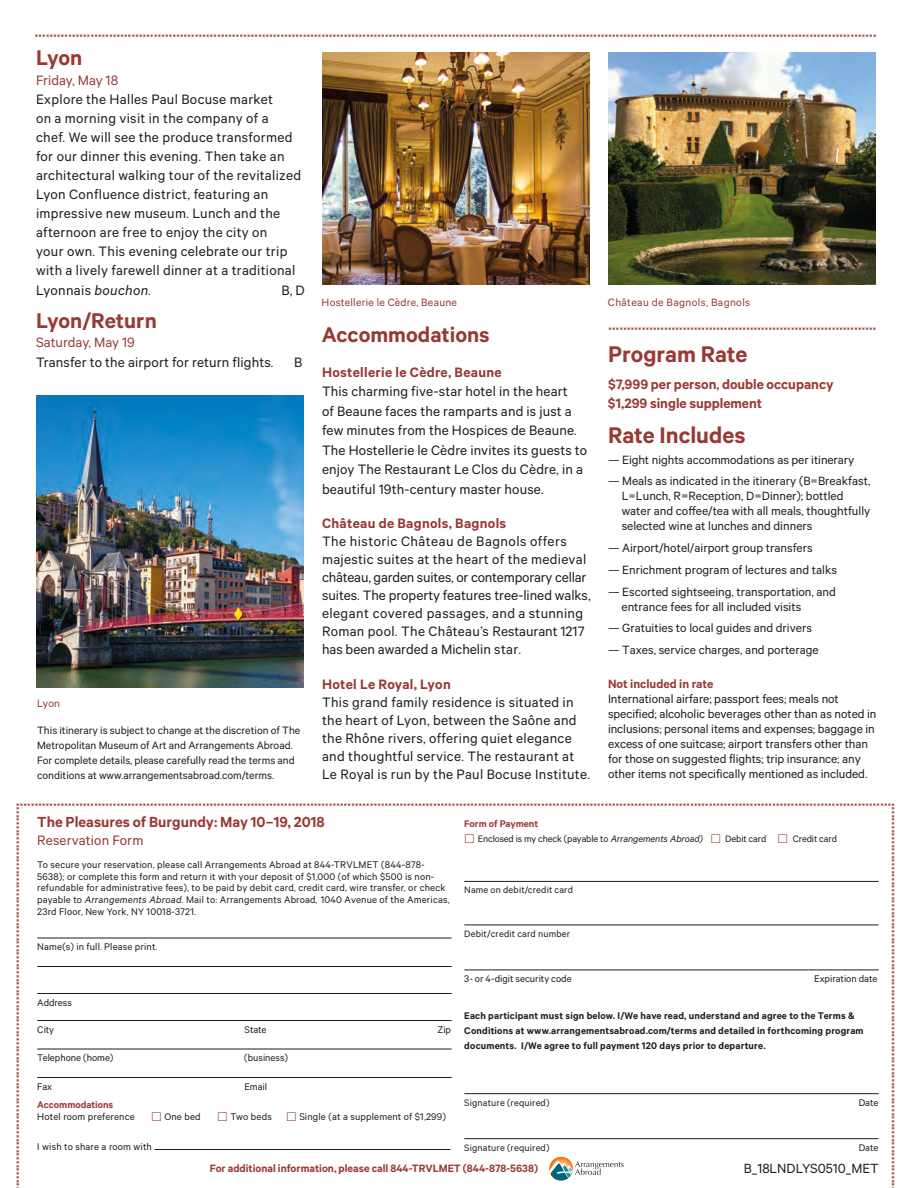
<style>
.page{position:relative;width:912px;height:1188px;background:#fff}
.page>*{position:absolute;margin:0;border:0;box-sizing:border-box;transform-origin:0 0}
.t1{font:600 25.5px "The Met Sans";color:#983934}
.Exterior_Header{font:600 24px "The Met Sans";color:#983934}
.Exterior_Header-2{font:600 16.5px "The Met Sans";color:#983934}
.Exterior_Header-3{font:15.3px/19px "The Met Sans";letter-spacing:.02em;color:#1d1d1b}
.Exterior_Header-4{font:600 15.3px/19.5px "The Met Sans";letter-spacing:.015em;color:#983934}
.Exterior_Header-5{font:15.3px "The Met Sans";color:#983934}
.t2{font:15px "The Met Sans";color:#1d1d1b}
.t3{font:13.5px/15px "The Met Sans";color:#1d1d1b}
.t4{font:600 13.5px "The Met Sans";color:#983934}
.Exterior_Header-6{font:12px/15px "The Met Sans";color:#1d1d1b}
.Exterior_Header-7{font:600 12px "The Met Sans";color:#983934}
.Exterior_Header-8{font:12px "The Met Sans";letter-spacing:.02em;color:#983934}
.t5{font:10.8px/12px "The Met Sans";letter-spacing:.015em;color:#1d1d1b}
.t6{font:600 10.8px/15px "The Met Sans";letter-spacing:.015em;color:#1d1d1b}
.t7{font:600 10.8px "The Met Sans";color:#983934}
.t8{font:10.5px "The Met Sans";letter-spacing:.015em;color:#1d1d1b}
.t9{font:10.5px "The Met Sans";letter-spacing:-.01em;color:#1d1d1b}
.s1{font-style:italic}
.s2{font-size:13.5px}
</style>
<div class="page">
<img style="left:322px;top:52px;width:268px;height:232px">
<img style="left:608px;top:52px;width:267px;height:232px">
<img style="left:36px;top:395px;width:268px;height:292px">
<svg style="left:37px;top:880px;width:842px;height:301px"></svg>
<p class="Exterior_Header" style="left:36px;top:44px;width:48px">Lyon</p>
<p class="Exterior_Header-5" style="left:36px;top:71px;width:84px">Friday, May 18</p>
<p class="Exterior_Header-3" style="left:36px;top:89px;width:266px">Explore the Halles Paul Bocuse market<br>on a morning visit in the company of a chef. We will see the produce transformed for our dinner this evening. Then take an architectural walking tour of the revitalized Lyon Confluence district, featuring an impressive new museum. Lunch and the afternoon are free to enjoy the city on<br>your own. This evening celebrate our trip with a lively farewell dinner at a traditional Lyonnais <span class="s1">bouchon.</span></p>
<p class="Exterior_Header-3" style="left:281px;top:280px;width:25px">B, D</p>
<p class="Exterior_Header" style="left:36px;top:306px;width:122px">Lyon/Return</p>
<p class="Exterior_Header-5" style="left:36px;top:334px;width:100px">Saturday, May 19</p>
<p class="Exterior_Header-3" style="left:36px;top:352px;width:239px">Transfer to the airport for return flights.</p>
<p class="Exterior_Header-3" style="left:294px;top:352px;width:10px">B</p>
<p class="Exterior_Header-8" style="left:37px;top:696px;width:24px">Lyon</p>
<p class="Exterior_Header-6" style="left:37px;top:723px;width:265px">This itinerary is subject to change at the discretion of The Metropolitan Museum of Art and Arrangements Abroad.<br>For complete details, please carefully read the terms and conditions at www.arrangementsabroad.com/terms.</p>
<p class="Exterior_Header-8" style="left:321px;top:295px;width:137px">Hostellerie le Cèdre, Beaune</p>
<p class="Exterior_Header-8" style="left:607px;top:296px;width:144px">Château de Bagnols, Bagnols</p>
<p class="Exterior_Header" style="left:322px;top:320px;width:169px">Accommodations</p>
<p class="Exterior_Header-4" style="left:322px;top:362px;width:181px">Hostellerie le Cèdre, Beaune</p>
<p class="Exterior_Header-3" style="left:322px;top:381px;width:267px;line-height:19.5px">This charming five-star hotel in the heart<br>of Beaune faces the ramparts and is just a few minutes from the Hospices de Beaune.<br>The Hostellerie le Cèdre invites its guests to enjoy The Restaurant Le Clos du Cèdre, in a beautiful 19th-century master house.</p>
<p class="Exterior_Header-4" style="left:322px;top:513px;width:186px">Château de Bagnols, Bagnols</p>
<p class="Exterior_Header-3" style="left:322px;top:532px;width:270px;line-height:18px">The historic Château de Bagnols offers majestic suites at the heart of the medieval château, garden suites, or contemporary cellar suites. The property features tree-lined walks, elegant covered passages, and a stunning Roman pool. The Château’s Restaurant 1217 has been awarded a Michelin star.</p>
<p class="Exterior_Header-4" style="left:322px;top:674px;width:130px">Hotel Le Royal, Lyon</p>
<p class="Exterior_Header-3" style="left:322px;top:692px;width:269px;line-height:18px">This grand family residence is situated in the heart of Lyon, between the Saône and the Rhône rivers, offering quiet elegance and thoughtful service. The restaurant at Le Royal is run by the Paul Bocuse Institute.</p>
<p class="t1" style="left:608px;top:339px;width:141px">Program Rate</p>
<p class="Exterior_Header-4" style="left:607px;top:374px;width:227px">$7,999 per person<span class="s2">,</span> double occupancy $1,299 single supplement</p>
<p class="t1" style="left:608px;top:419px;width:139px">Rate Includes</p>
<p class="t3" style="left:608px;top:452px;width:248px">— Eight nights accommodations as per itinerary</p>
<p class="t3" style="left:608px;top:473px;width:264px">— Meals as indicated in the itinerary (B=Breakfast,</p>
<p class="t3" style="left:621px;top:488px;width:250px">L=Lunch, R=Reception, D=Dinner); bottled water and coffee/tea with all meals, thoughtfully selected wine at lunches and dinners</p>
<p class="t3" style="left:608px;top:540px;width:206px">— Airport/hotel/airport group transfers</p>
<p class="t3" style="left:608px;top:562px;width:230px">— Enrichment program of lectures and talks</p>
<p class="t3" style="left:608px;top:584px;width:229px">— Escorted sightseeing, transportation, and</p>
<p class="t3" style="left:621px;top:599px;width:181px">entrance fees for all included visits</p>
<p class="t3" style="left:608px;top:620px;width:205px">— Gratuities to local guides and drivers</p>
<p class="t3" style="left:608px;top:642px;width:212px">— Taxes, service charges, and porterage</p>
<p class="t4" style="left:608px;top:676px;width:107px">Not included in rate</p>
<p class="t3" style="left:608px;top:691px;width:270px">International airfare; passport fees; meals not specified; alcoholic beverages other than as noted in inclusions; personal items and expenses; baggage in excess of one suitcase; airport transfers other than for those on suggested flights; trip insurance; any other items not specifically mentioned as included.</p>
<p class="Exterior_Header-2" style="left:37px;top:812px;width:289px">The Pleasures of Burgundy: May 10–19, 2018</p>
<p class="Exterior_Header-5" style="left:37px;top:831px;width:108px">Reservation Form</p>
<p class="t5" style="left:37px;top:858px;width:414px">To secure your reservation, please call Arrangements Abroad at 844-TRVLMET (844-878- 5638); or complete this form and return it with your deposit of $1,000 (of which $500 is non&shy;refundable for administrative fees), to be paid by debit card, credit card, wire transfer, or check payable to <span class="s1">Arrangements Abroad</span>. Mail to: Arrangements Abroad<span class="s1">,</span> 1040 Avenue of the Americas, 23rd Floor, New York, NY 10018-3721.</p>
<p class="t5" style="left:37px;top:940px;width:122px">Name(s) in full. Please print.</p>
<p class="t5" style="left:37px;top:996px;width:36px">Address</p>
<p class="t5" style="left:37px;top:1023px;width:18px">City</p>
<p class="t5" style="left:244px;top:1023px;width:24px">State</p>
<p class="t5" style="left:437px;top:1023px;width:15px">Zip</p>
<p class="t5" style="left:37px;top:1051px;width:78px">Telephone (home)</p>
<p class="t5" style="left:244px;top:1051px;width:45px">(business)</p>
<p class="t5" style="left:37px;top:1080px;width:16px">Fax</p>
<p class="t5" style="left:244px;top:1080px;width:24px">Email</p>
<p class="t7" style="left:37px;top:1098px;width:77px">Accommodations</p>
<p class="t5" style="left:37px;top:1111px;width:99px">Hotel room preference</p>
<p class="t5" style="left:164px;top:1111px;width:38px">One bed</p>
<p class="t5" style="left:230px;top:1111px;width:43px">Two beds</p>
<p class="t5" style="left:299px;top:1111px;width:148px">Single (at a supplement of $1,299)</p>
<p class="t5" style="left:37px;top:1140px;width:116px">I wish to share a room with</p>
<p class="t7" style="left:464px;top:818px;width:75px">Form of Payment</p>
<p class="t9" style="left:477px;top:833px;width:227px">Enclosed is my check (payable to <span class="s1">Arrangements Abroad)</span></p>
<p class="t9" style="left:725px;top:833px;width:43px">Debit card</p>
<p class="t9" style="left:792px;top:833px;width:46px">Credit card</p>
<p class="t8" style="left:464px;top:884px;width:110px">Name on debit/credit card</p>
<p class="t8" style="left:464px;top:928px;width:107px">Debit/credit card number</p>
<p class="t5" style="left:464px;top:972px;width:109px">3- or 4-digit security code</p>
<p class="t5" style="left:814px;top:972px;width:65px">Expiration date</p>
<p class="t6" style="left:464px;top:1008px;width:401px">Each participant must sign below. I/We have read, understand and agree to the Terms &amp;<br>Conditions at www.arrangementsabroad.com/terms and detailed in forthcoming program documents. I/We agree to full payment 120 days prior to departure.</p>
<p class="t8" style="left:464px;top:1096px;width:87px">Signature (required)</p>
<p class="t5" style="left:858px;top:1096px;width:21px">Date</p>
<p class="t8" style="left:464px;top:1141px;width:87px">Signature (required)</p>
<p class="t5" style="left:858px;top:1141px;width:21px">Date</p>
<p class="Exterior_Header-7" style="left:210px;top:1161px;width:329px">For additional information, please call 844-TRVLMET (844-878-5638)</p>
<p class="t2" style="left:743px;top:1159px;width:136px">B_18LNDLYS0510_MET</p>
</div>
